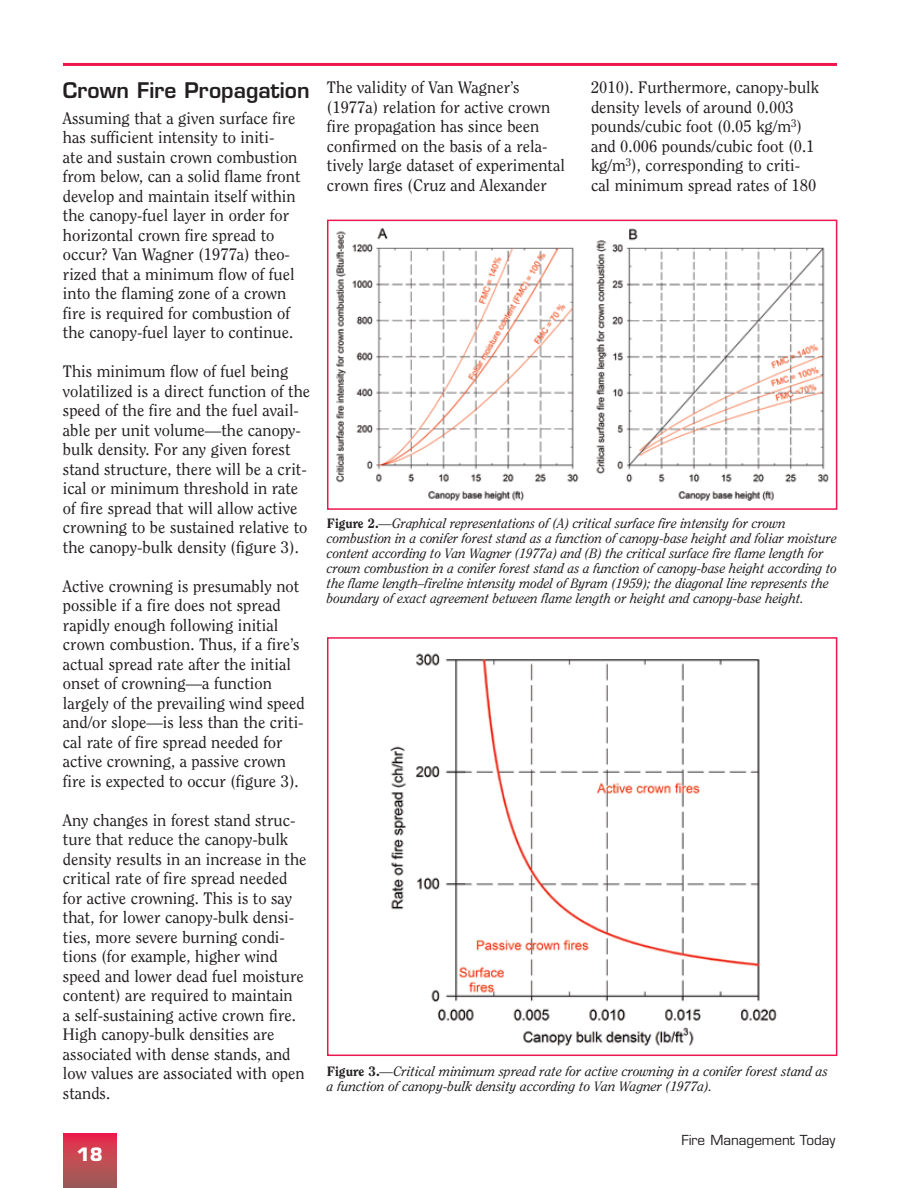
<style>
.page{position:relative;width:918px;height:1188px;background:#fff}
.page>*{position:absolute;margin:0;border:0;box-sizing:border-box;transform-origin:0 0}
.t1{font:600 21px "Eurostile";color:#231f20}
.t2{font:700 18px "Eurostile";color:#fff}
.t3{font:16.5px/19.5px "Clearface";color:#231f20}
.t4{font:italic 13.5px/15px "Clearface";color:#231f20}
.t5{font:13.5px "Eurostile";color:#231f20}
.s1{font-weight:800;font-style:normal}
</style>
<div class="page">
<svg style="left:63px;top:1134px;width:54px;height:54px;background:#c04752"></svg>
<img style="left:336px;top:228px;width:493px;height:273px">
<div style="left:327px;top:220px;width:510px;height:290px;border:2px solid #ed174f"></div>
<hr style="left:63px;top:63px;width:774px;height:3px;background:#ed174f">
<img style="left:390px;top:653px;width:387px;height:393px">
<div style="left:327px;top:637px;width:510px;height:419px;border:2px solid #ed174f"></div>
<p class="t1" style="left:63px;top:77px;width:248px">Crown Fire Propagation</p>
<p class="t3" style="left:63px;top:108px;width:239px">Assuming that a given surface fire has sufficient intensity to initi-<br>ate and sustain crown combustion from below, can a solid flame front develop and maintain itself within the canopy-fuel layer in order for horizontal crown fire spread to occur? Van Wagner (1977a) theo&shy;rized that a minimum flow of fuel into the flaming zone of a crown fire is required for combustion of the canopy-fuel layer to continue.</p>
<p class="t3" style="left:63px;top:362px;width:249px">This minimum flow of fuel being volatilized is a direct function of the speed of the fire and the fuel avail&shy;able per unit volume—the canopy&shy;bulk density. For any given forest stand structure, there will be a crit&shy;ical or minimum threshold in rate of fire spread that will allow active crowning to be sustained relative to the canopy-bulk density (figure 3).</p>
<p class="t3" style="left:63px;top:576px;width:243px">Active crowning is presumably not possible if a fire does not spread rapidly enough following initial crown combustion. Thus, if a fire’s actual spread rate after the initial onset of crowning—a function largely of the prevailing wind speed and/or slope—is less than the criti&shy;cal rate of fire spread needed for active crowning, a passive crown fire is expected to occur (figure 3).</p>
<p class="t3" style="left:63px;top:810px;width:245px">Any changes in forest stand struc&shy;ture that reduce the canopy-bulk density results in an increase in the critical rate of fire spread needed for active crowning. This is to say that, for lower canopy-bulk densi&shy;ties, more severe burning condi&shy;tions (for example, higher wind speed and lower dead fuel moisture content) are required to maintain<br>a self-sustaining active crown fire.<br>High canopy-bulk densities are associated with dense stands, and low values are associated with open stands.</p>
<p class="t2" style="left:77px;top:1144px;width:27px">18</p>
<p class="t3" style="left:327px;top:78px;width:240px">The validity of Van Wagner’s (1977a) relation for active crown fire propagation has since been confirmed on the basis of a rela&shy;tively large dataset of experimental crown fires (Cruz and Alexander</p>
<p class="t3" style="left:591px;top:78px;width:230px">2010). Furthermore, canopy-bulk density levels of around 0.003 pounds/cubic foot (0.05 kg/m<sup>3</sup>) and 0.006 pounds/cubic foot (0.1 kg/m<sup>3</sup>), corresponding to criti&shy;cal minimum spread rates of 180</p>
<p class="t4" style="left:327px;top:516px;width:512px"><span class="s1">Figure 2.</span>—Graphical representations of (A) critical surface fire intensity for crown combustion in a conifer forest stand as a function of canopy-base height and foliar moisture content according to Van Wagner (1977a) and (B) the critical surface fire flame length for crown combustion in a conifer forest stand as a function of canopy-base height according to the flame length–fireline intensity model of Byram (1959); the diagonal line represents the boundary of exact agreement between flame length or height and canopy-base height.</p>
<p class="t4" style="left:327px;top:1064px;width:502px"><span class="s1">Figure 3.</span>—Critical minimum spread rate for active crowning in a conifer forest stand as a function of canopy-bulk density according to Van Wagner (1977a).</p>
<p class="t5" style="left:681px;top:1132px;width:156px">Fire Management Today</p>
</div>
